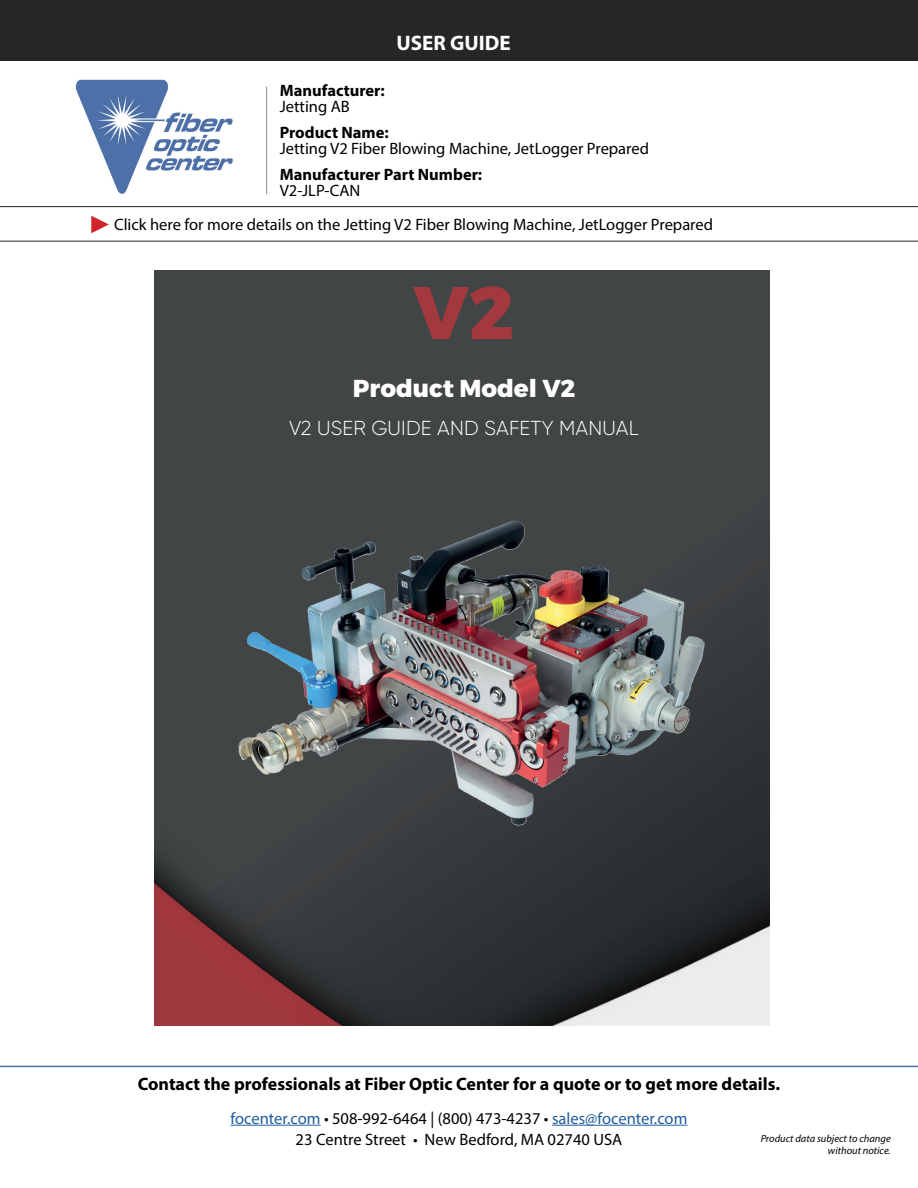
<style>
.page{position:relative;width:918px;height:1188px;background:#fff}
.page>*{position:absolute;margin:0;border:0;box-sizing:border-box;transform-origin:0 0}
.t1{font:74.4px "Trueno Ex Bd";color:#a3393f}
.t2{font:24.45px "Trueno Ex Bd";color:#fff}
.t3{font:700 21px "Myriad Pro";color:#fff}
.t4{font:300 20.25px "Gilroy";letter-spacing:.01em;color:#fff}
.t5{font:700 18px "Myriad Pro";color:#000}
.t6{font:16.5px/16.5px "Myriad Pro";color:#000}
.t7{font:16.5px "Myriad Pro";color:#215e9e}
.t8{font:700 16.5px/16.5px "Myriad Pro";color:#000}
.t9{font:italic 10.5px/12.6px "Myriad Pro";color:#000;text-align:right}
.s1{font-weight:400}
.s2{font-weight:700}
.s3{color:#000}
</style>
<div class="page">
<hr style="left:231px;top:1125px;width:90px;height:1px;background:#215e9e">
<hr style="left:552px;top:1125px;width:135px;height:1px;background:#215e9e">
<hr style="left:0;top:1066px;width:918px;height:1px;background:#4f70a8">
<img style="left:154px;top:270px;width:616px;height:756px">
<img style="left:154px;top:464px;width:616px;height:454px">
<div style="left:0;top:0;width:918px;height:60px;background:#262626"></div>
<hr style="left:266px;top:87px;width:1px;height:107px;background:#8a8c8e">
<img style="left:75px;top:79px;width:158px;height:115px">
<hr style="left:0;top:241px;width:918px;height:1px;background:#262626">
<svg style="left:91px;top:216px;width:18px;height:17px"></svg>
<hr style="left:0;top:206px;width:918px;height:1px;background:#262626">
<p class="t3" style="left:397px;top:29px;width:116px">USER GUIDE</p>
<p class="t8" style="left:280px;top:81px;width:107px">Manufacturer:<br><span class="s1">Jetting AB</span></p>
<p class="t6" style="left:280px;top:124px;width:371px"><span class="s2">Product Name:<br></span>Jetting V2 Fiber Blowing Machine, JetLogger Prepared</p>
<p class="t8" style="left:280px;top:165px;width:204px">Manufacturer Part Number:</p>
<p class="t6" style="left:280px;top:182px;width:82px">V2-JLP-CAN</p>
<p class="t6" style="left:114px;top:216px;width:600px">Click here for more details on the Jetting V2 Fiber Blowing Machine, JetLogger Prepared</p>
<h1 class="t1" style="left:413px;top:266px;width:102px">V2</h1>
<h2 class="t2" style="left:353px;top:373px;width:224px">Product Model V2</h2>
<p class="t4" style="left:289px;top:415px;width:351px">V2 USER GUIDE AND SAFETY MANUAL</p>
<p class="t5" style="left:138px;top:1072px;width:644px">Contact the professionals at Fiber Optic Center for a quote or to get more details.</p>
<p class="t7" style="left:231px;top:1108px;width:458px">focenter.com <span class="s3">• 508-992-6464 | (800) 473-4237 •</span> sales@focenter.com</p>
<p class="t6" style="left:296px;top:1131px;width:328px">23 Centre Street • New Bedford, MA 02740 USA</p>
<p class="t9" style="left:761px;top:1132px;width:132px">Product data subject to change without notice.</p>
</div>
